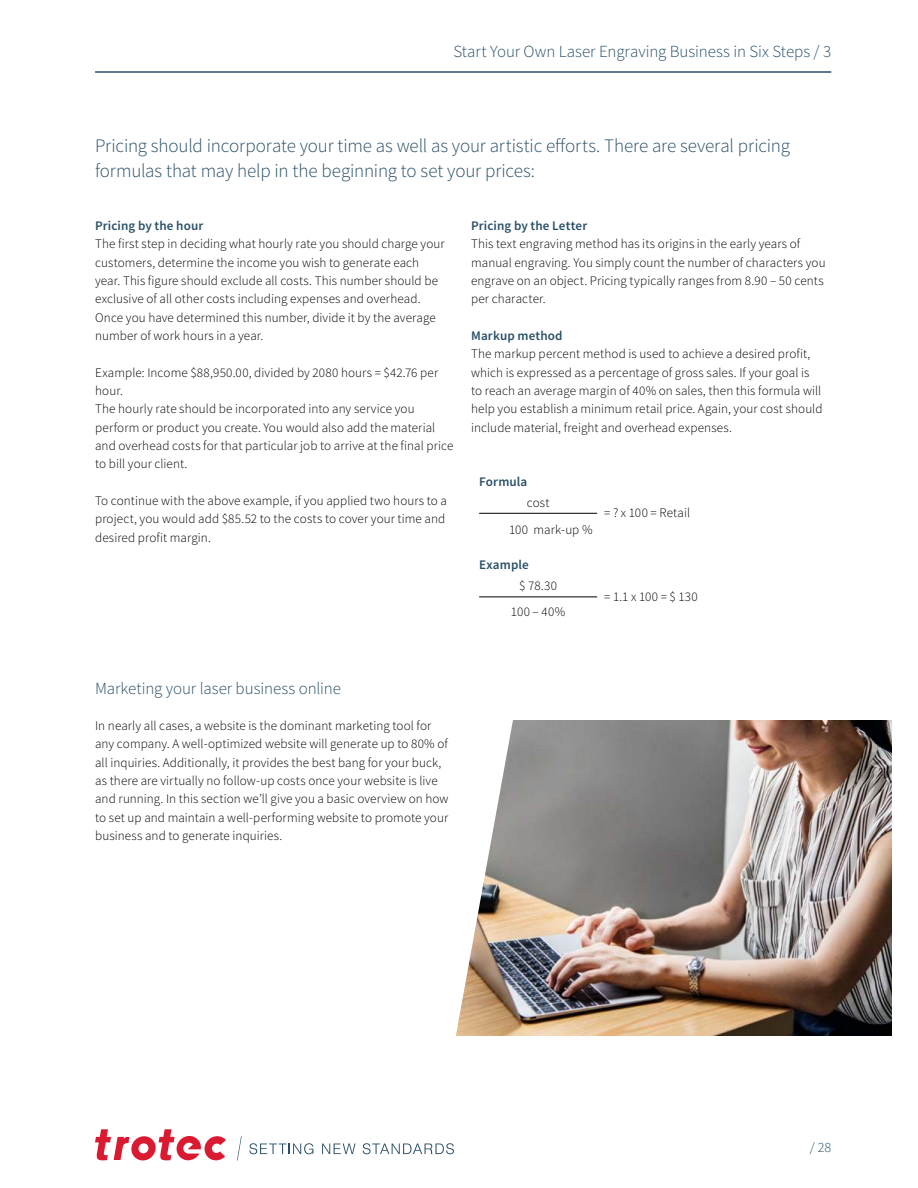
<style>
.page{position:relative;width:918px;height:1188px;background:#fff}
.page>*{position:absolute;margin:0;border:0;box-sizing:border-box;transform-origin:0 0}
.t1{font:300 19.05px/25.3px "Source Sans Pro";letter-spacing:-.01em;color:#294f67}
.t2{font:300 16.95px "Source Sans Pro";letter-spacing:-.005em;color:#294f67}
.t3{font:300 14.1px "Source Sans Pro";color:#294f67}
.t4{font:300 13.05px/18.3px "Source Sans Pro";letter-spacing:.005em;color:#000}
.t5{font:600 13.05px "Source Sans Pro";letter-spacing:.01em;color:#294f67}
</style>
<div class="page">
<svg style="left:237px;top:1136px;width:5px;height:25px"></svg>
<svg style="left:249px;top:1143px;width:64px;height:11px"></svg>
<svg style="left:322px;top:1144px;width:34px;height:10px"></svg>
<svg style="left:363px;top:1143px;width:91px;height:11px"></svg>
<svg style="left:95px;top:1129px;width:131px;height:32px"></svg>
<img style="left:549px;top:720px;width:342px;height:316px">
<svg style="left:456px;top:596px;width:93px;height:440px"></svg>
<hr style="left:95px;top:72px;width:736px;height:1px;background:#294f67">
<hr style="left:479px;top:513px;width:118px;height:1px;background:#000">
<hr style="left:479px;top:597px;width:118px;height:1px;background:#000">
<p class="t2" style="left:453px;top:44px;width:379px">Start Your Own Laser Engraving Business in Six Steps / 3</p>
<h1 class="t1" style="left:95px;top:134px;width:696px">Pricing should incorporate your time as well as your artistic efforts. There are several pricing formulas that may help in the beginning to set your prices:</h1>
<p class="t5" style="left:95px;top:220px;width:110px">Pricing by the hour</p>
<p class="t4" style="left:95px;top:236px;width:351px">The first step in deciding what hourly rate you should charge your customers, determine the income you wish to generate each year. This figure should exclude all costs. This number should be exclusive of all other costs including expenses and overhead.<br>Once you have determined this number, divide it by the average number of work hours in a year.</p>
<p class="t4" style="left:95px;top:364px;width:360px">Example: Income $88,950.00, divided by 2080 hours = $42.76 per hour.<br>The hourly rate should be incorporated into any service you perform or product you create. You would also add the material and overhead costs for that particular job to arrive at the final price to bill your client.</p>
<p class="t4" style="left:95px;top:492px;width:353px">To continue with the above example, if you applied two hours to a project, you would add $85.52 to the costs to cover your time and desired profit margin.</p>
<p class="t5" style="left:471px;top:220px;width:118px">Pricing by the Letter</p>
<p class="t4" style="left:471px;top:236px;width:356px">This text engraving method has its origins in the early years of manual engraving. You simply count the number of characters you engrave on an object. Pricing typically ranges from 8.90 – 50 cents per character.</p>
<p class="t5" style="left:471px;top:330px;width:93px">Markup method</p>
<p class="t4" style="left:471px;top:346px;width:353px">The markup percent method is used to achieve a desired profit, which is expressed as a percentage of gross sales. If your goal is to reach an average margin of 40% on sales, then this formula will help you establish a minimum retail price. Again, your cost should include material, freight and overhead expenses.</p>
<p class="t5" style="left:479px;top:476px;width:50px">Formula</p>
<p class="t4" style="left:527px;top:494px;width:24px">cost</p>
<p class="t4" style="left:509px;top:521px;width:85px">100 mark-up %</p>
<p class="t5" style="left:479px;top:560px;width:51px">Example</p>
<p class="t4" style="left:519px;top:578px;width:39px">$ 78.30</p>
<p class="t4" style="left:511px;top:604px;width:56px">100 – 40%</p>
<p class="t4" style="left:604px;top:504px;width:87px">= ? x 100 = Retail</p>
<p class="t4" style="left:604px;top:588px;width:95px">= 1.1 x 100 = $ 130</p>
<p class="t2" style="left:95px;top:681px;width:247px">Marketing your laser business online</p>
<p class="t4" style="left:95px;top:717px;width:355px">In nearly all cases, a website is the dominant marketing tool for any company. A well-optimized website will generate up to 80% of all inquiries. Additionally, it provides the best bang for your buck, as there are virtually no follow-up costs once your website is live and running. In this section we’ll give you a basic overview on how to set up and maintain a well-performing website to promote your business and to generate inquiries.</p>
<p class="t3" style="left:810px;top:1142px;width:23px">/ 28</p>
</div>
